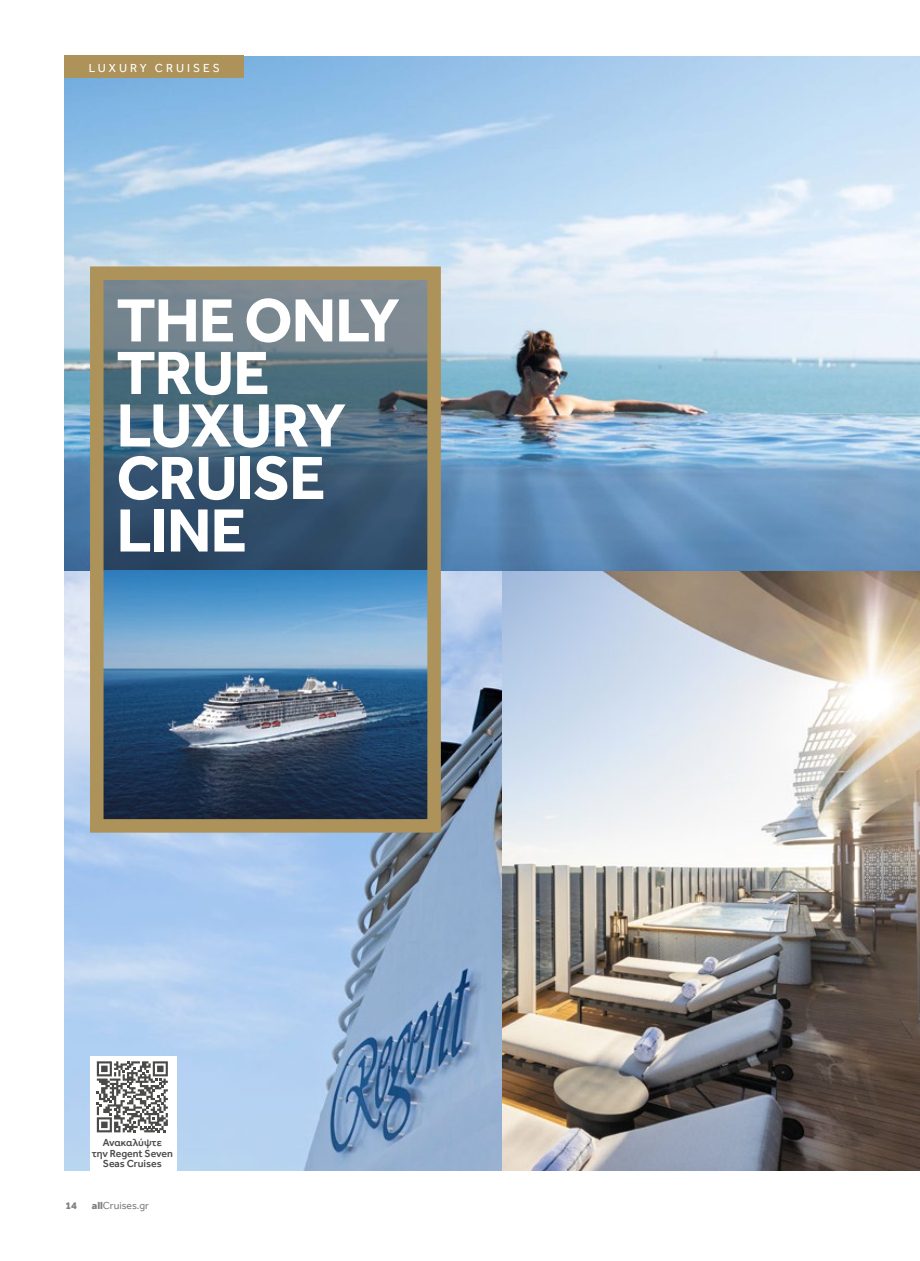
<style>
.page{position:relative;width:920px;height:1261px;background:#fff}
.page>*{position:absolute;margin:0;border:0;box-sizing:border-box;transform-origin:0 0}
.t1{font:700 63px/52.5px "Effra";letter-spacing:-.02em;color:#fff}
.t2{font:12px "Effra";letter-spacing:.25em;color:#fff}
.t3{font:500 10.5px/10.5px "Effra";color:#4a4a49;text-align:center}
.t4{font:10.5px "Effra";color:#808080}
.t5{font:800 10.5px "Effra";color:#808080}
.s1{font-weight:800}
</style>
<div class="page">
<img style="left:65px;top:570px;width:437px;height:600px">
<img style="left:502px;top:571px;width:418px;height:599px">
<img style="left:65px;top:56px;width:855px;height:514px">
<svg style="left:105px;top:281px;width:321px;height:290px;background:#4e677b"></svg>
<img style="left:105px;top:571px;width:321px;height:246px">
<div style="left:90px;top:266px;width:351px;height:566px;border:14px solid #ad9259"></div>
<div style="left:65px;top:56px;width:179px;height:22px;background:#ad9259"></div>
<div style="left:90px;top:1055px;width:87px;height:115px;background:#fff"></div>
<svg style="left:97px;top:1061px;width:71px;height:71px"></svg>
<p class="t2" style="left:89px;top:61px;width:132px">LUXURY CRUISES</p>
<h1 class="t1" style="left:116px;top:293px;width:285px">THE ONLY<br>TRUE<br>LUXURY<br>CRUISE<br>LINE</h1>
<p class="t3" style="left:92px;top:1136px;width:83px">Ανακαλύψτε<br>την Regent Seven<br>Seas Cruises</p>
<p class="t5" style="left:65px;top:1198px;width:13px">14</p>
<p class="t4" style="left:92px;top:1199px;width:59px"><span class="s1">all</span>Cruises.gr</p>
</div>
